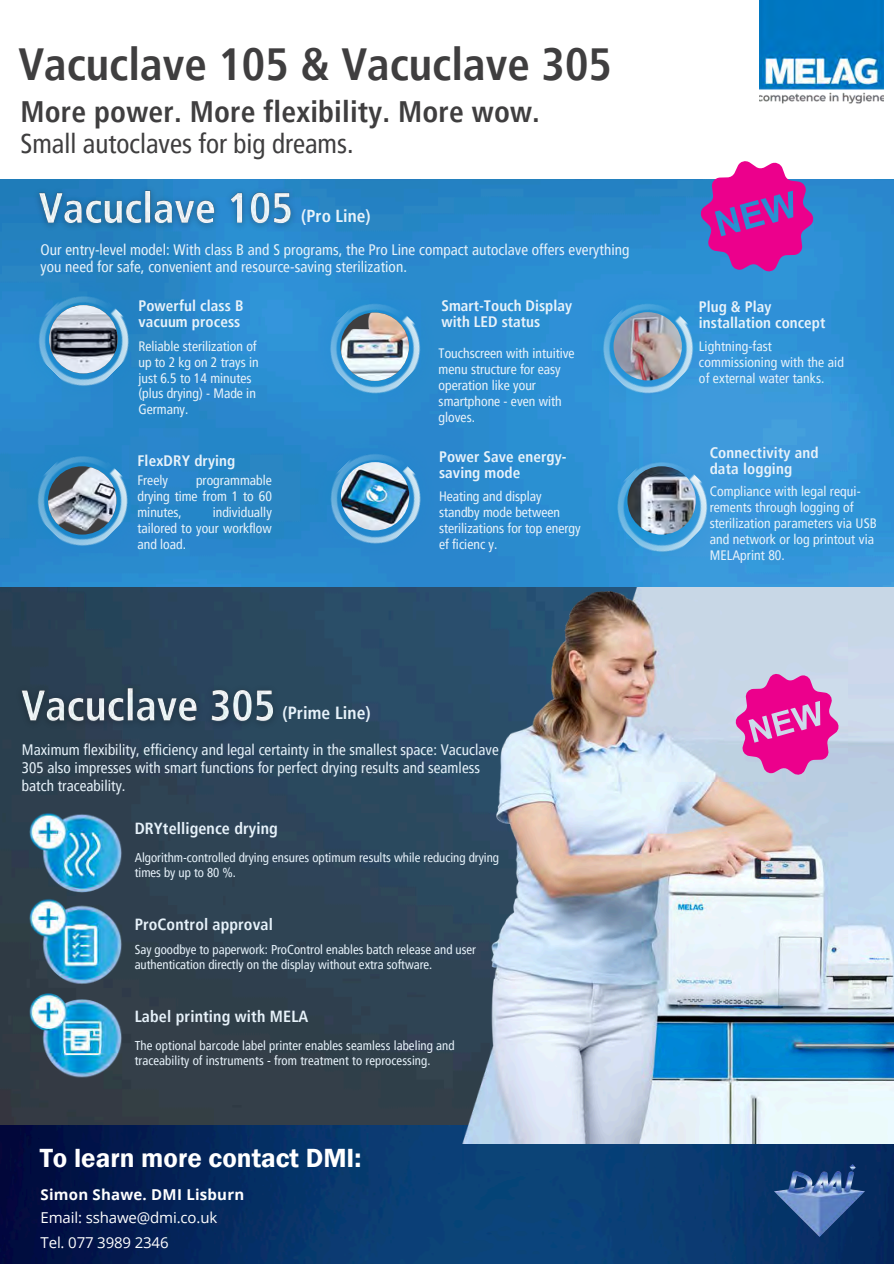
<style>
.page{position:relative;width:894px;height:1264px;background:#fff}
.page>*{position:absolute;margin:0;border:0;box-sizing:border-box;transform-origin:0 0}
.t1{font:700 condensed 45px "Frutiger LT Pro";color:#3f3e3f}
.t2{font:700 condensed 29.55px "Frutiger LT Pro";letter-spacing:.005em;color:#3f3e3f}
.t3{font:condensed 27px "Frutiger LT Pro";color:#3f3e3f}
.t4{font:600 27px "Franklin Gothic";color:#fff}
.t5{font:700 condensed 17.55px "Frutiger LT Pro";letter-spacing:.005em;color:#e7f2fa}
.t6{font:700 condensed 17.4px "Frutiger LT Pro";color:#e7f2fa}
.t7{font:700 condensed 16.05px "Frutiger LT Pro";letter-spacing:.005em;color:#e7f2fa}
.t8{font:condensed 15.15px/18px "Frutiger LT Pro";letter-spacing:.005em;color:#e7f2fa}
.t9{font:700 condensed 15.15px/15.9px "Frutiger LT Pro";letter-spacing:.005em;color:#e7f2fa}
.t10{font:15px/24.8px "Open Sans";letter-spacing:-.01em;color:#fff}
.t11{font:700 15px "Open Sans";letter-spacing:.015em;color:#fff}
.t12{font:condensed 13.65px/15.9px "Frutiger LT Pro";color:#e7f2fa}
.t13{font:condensed 12.75px/15px "Frutiger LT Pro";color:#e7f2fa}
</style>
<div class="page">
<img style="left:0;top:587px;width:462px;height:538px">
<img style="left:0;top:1125px;width:893px;height:138px">
<img style="left:462px;top:587px;width:431px;height:556px">
<img style="left:0;top:179px;width:893px;height:408px">
<img style="left:20px;top:276px;width:126px;height:126px">
<img style="left:24px;top:278px;width:118px;height:118px">
<img style="left:49px;top:305px;width:68px;height:68px;border-radius:50%">
<img style="left:598px;top:442px;width:126px;height:126px">
<img style="left:598px;top:453px;width:119px;height:115px">
<img style="left:627px;top:466px;width:68px;height:68px;border-radius:50%">
<div style="left:311px;top:284px;width:126px;height:126px;background:#2a8bd2"></div>
<img style="left:315px;top:286px;width:118px;height:118px">
<img style="left:340px;top:312px;width:69px;height:69px;border-radius:50%">
<div style="left:19px;top:436px;width:126px;height:126px;background:#2a86c8"></div>
<img style="left:23px;top:442px;width:118px;height:118px">
<img style="left:48px;top:466px;width:68px;height:68px;border-radius:50%">
<div style="left:312px;top:434px;width:126px;height:125px;background:#2a86cd"></div>
<img style="left:315px;top:436px;width:118px;height:118px">
<img style="left:341px;top:462px;width:68px;height:68px;border-radius:50%">
<img style="left:584px;top:284px;width:126px;height:126px">
<img style="left:588px;top:286px;width:118px;height:118px">
<img style="left:613px;top:312px;width:68px;height:68px;border-radius:50%">
<img style="left:24px;top:806px;width:103px;height:278px">
<img style="left:29px;top:181px;width:275px;height:56px">
<img style="left:11px;top:678px;width:278px;height:57px">
<svg style="left:725px;top:662px;width:123px;height:124px;background:#d47dc0"></svg>
<img style="left:759px;top:0;width:124px;height:104px">
<svg style="left:689px;top:161px;width:135px;height:123px;background:#9759b7"></svg>
<img style="left:774px;top:1164px;width:90px;height:72px">
<p class="t1" style="left:18px;top:37px;width:594px">Vacuclave 105 &amp; Vacuclave 305</p>
<p class="t2" style="left:20px;top:93px;width:521px">More power. More flexibility. More wow.</p>
<p class="t3" style="left:20px;top:127px;width:334px">Small autoclaves for big dreams.</p>
<p class="t6" style="left:301px;top:206px;width:71px">(Pro Line)</p>
<p class="t8" style="left:41px;top:241px;width:590px;line-height:17.1px">Our entry-level model: With class B and S programs, the Pro Line compact autoclave offers everything you need for safe, convenient and resource-saving sterilization.</p>
<p class="t9" style="left:138px;top:298px;width:106px">Powerful class B vacuum process</p>
<p class="t9" style="left:441px;top:298px;width:132px">Smart-Touch Display with LED status</p>
<h5 class="t12" style="left:138px;top:338px;width:122px">Reliable sterilization of up to 2 kg on 2 trays in just 6.5 to 14 minutes (plus drying) - Made in<br>Germany.</h5>
<p class="t9" style="left:137px;top:453px;width:99px">FlexDRY drying</p>
<p class="t12" style="left:137px;top:472px;width:136px;text-align:justify;text-indent:59px">programmable drying time from 1 to 60 minutes,</p>
<p class="t12" style="left:137px;top:472px;width:32px">Freely</p>
<p class="t12" style="left:137px;top:504px;width:136px;text-align:justify;text-indent:75px">individually tailored to your workflow and load.</p>
<p class="t12" style="left:438px;top:345px;width:137px">Touchscreen with intuitive menu structure for easy operation like your smartphone - even with gloves.</p>
<p class="t9" style="left:439px;top:449px;width:129px">Power Save energy&shy;saving mode</p>
<h5 class="t12" style="left:439px;top:488px;width:143px">Heating and display standby mode between sterilizations for top energy ef ficienc y.</h5>
<p class="t5" style="left:282px;top:701px;width:90px">(Prime Line)</p>
<p class="t8" style="left:22px;top:740px;width:478px">Maximum flexibility, efficiency and legal certainty in the smallest space: Vacuclave<br>305 also impresses with smart functions for perfect drying results and seamless batch traceability.</p>
<p class="t7" style="left:135px;top:818px;width:144px">DRYtelligence drying</p>
<p class="t13" style="left:135px;top:850px;width:366px">Algorithm-controlled drying ensures optimum results while reducing drying times by up to 80 %.</p>
<h5 class="t7" style="left:135px;top:914px;width:140px">ProControl approval</h5>
<p class="t13" style="left:135px;top:942px;width:343px">Say goodbye to paperwork: ProControl enables batch release and user authentication directly on the display without extra software.</p>
<p class="t7" style="left:135px;top:1006px;width:175px">Label printing with MELA</p>
<h5 class="t13" style="left:135px;top:1038px;width:321px">The optional barcode label printer enables seamless labeling and traceability of instruments - from treatment to reprocessing.</h5>
<p class="t4" style="left:40px;top:1141px;width:323px">To learn more contact DMI:</p>
<p class="t11" style="left:41px;top:1183px;width:205px">Simon Shawe. DMI Lisburn</p>
<h5 class="t10" style="left:41px;top:1205px;width:178px">Email: sshawe@dmi.co.uk<br>Tel. 077 3989 2346</h5>
<p class="t9" style="left:698px;top:299px;width:128px">Plug &amp; Play installation concept</p>
<p class="t12" style="left:698px;top:338px;width:146px">Lightning-fast commissioning with the aid of external water tanks.</p>
<p class="t9" style="left:709px;top:444px;width:110px">Connectivity and data logging</p>
<h5 class="t12" style="left:709px;top:483px;width:169px">Compliance with legal requi&shy;rements through logging of sterilization parameters via USB and network or log printout via<br>MELAprint 80.</h5>
</div>
